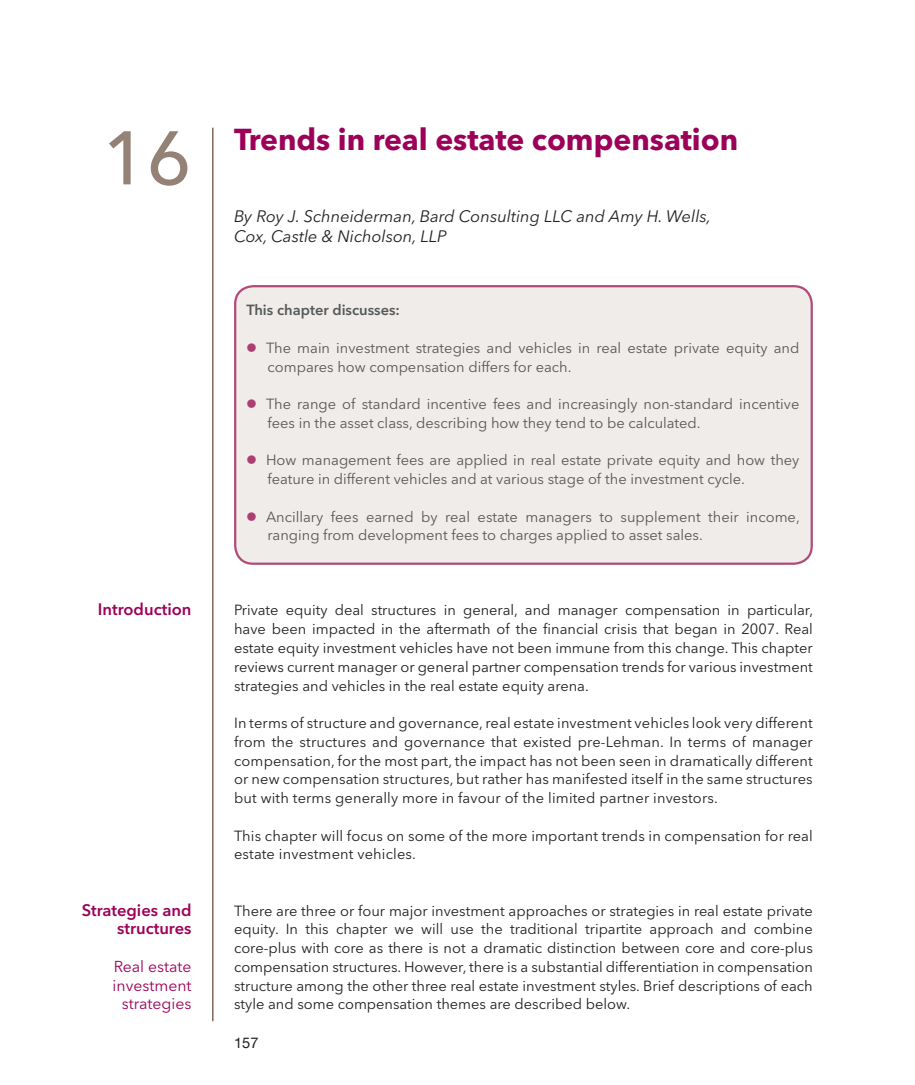
<style>
.page{position:relative;width:915px;height:1085px;background:#fff}
.page>*{position:absolute;margin:0;border:0;box-sizing:border-box;transform-origin:0 0}
.t1{font:500 75px "Avenir Next LT Pro";color:#948276}
.t2{font:700 30px "Avenir Next LT Pro";color:#9c0159}
.t3{font:italic 16.5px/19.8px "Avenir Next LT Pro";color:#231f20}
.t4{font:600 16.5px/18.8px "Avenir Next LT Pro";color:#9c0159;text-align:right}
.t5{font:15.75px/18.8px "Avenir Next LT Pro";color:#9c0159;text-align:center}
.t6{font:14.7px/18.8px "Avenir Next LT Pro";letter-spacing:.01em;color:#231f20;text-align:justify}
.t7{font:14.7px/18.8px "Avenir Next LT Pro";color:#57585a}
.t8{font:600 14.7px "Avenir Next LT Pro";color:#57585a}
.t9{font:14.7px "Helvetica Neue LT";color:#231f20}
</style>
<div class="page">
<hr style="left:212px;top:128px;width:1px;height:892px;background:#7c685b">
<div style="left:235px;top:286px;width:576px;height:277px;background:#efece9;border-radius:18px"></div>
<div style="left:234px;top:285px;width:578px;height:279px;border:2px solid #b24a79;border-radius:18px"></div>
<h1 class="t1" style="left:102px;top:113px;width:91px">16</h1>
<h2 class="t2" style="left:234px;top:121px;width:505px">Trends in real estate compensation</h2>
<p class="t3" style="left:234px;top:206px;width:478px">By Roy J. Schneiderman, Bard Consulting LLC and Amy H. Wells,<br>Cox, Castle &amp; Nicholson, LLP</p>
<p class="t4" style="left:98px;top:600px;width:95px">Introduction</p>
<p class="t4" style="left:82px;top:900px;width:111px">Strategies and structures</p>
<p class="t5" style="left:113px;top:956px;width:80px">Real estate investment strategies</p>
<p class="t8" style="left:246px;top:301px;width:155px">This chapter discusses:</p>
<p class="t7" style="left:266px;top:338px;width:534px">The main investment strategies and vehicles in real estate private equity and compares how compensation differs for each.</p>
<p class="t7" style="left:266px;top:394px;width:534px">The range of standard incentive fees and increasingly non-standard incentive fees in the asset class, describing how they tend to be calculated.</p>
<p class="t7" style="left:266px;top:451px;width:534px">How management fees are applied in real estate private equity and how they feature in different vehicles and at various stage of the investment cycle.</p>
<p class="t7" style="left:266px;top:507px;width:535px">Ancillary fees earned by real estate managers to supplement their income, ranging from development fees to charges applied to asset sales.</p>
<p class="t6" style="left:234px;top:601px;width:580px">Private equity deal structures in general, and manager compensation in particular, have been impacted in the aftermath of the financial crisis that began in 2007. Real estate equity investment vehicles have not been immune from this change. This chapter reviews current manager or general partner compensation trends for various investment strategies and vehicles in the real estate equity arena.</p>
<p class="t6" style="left:234px;top:713px;width:580px">In terms of structure and governance, real estate investment vehicles look very different from the structures and governance that existed pre-Lehman. In terms of manager compensation, for the most part, the impact has not been seen in dramatically different or new compensation structures, but rather has manifested itself in the same structures but with terms generally more in favour of the limited partner investors.</p>
<p class="t6" style="left:234px;top:826px;width:580px">This chapter will focus on some of the more important trends in compensation for real estate investment vehicles.</p>
<p class="t6" style="left:234px;top:901px;width:580px">There are three or four major investment approaches or strategies in real estate private equity. In this chapter we will use the traditional tripartite approach and combine core-plus with core as there is not a dramatic distinction between core and core-plus compensation structures. However, there is a substantial differentiation in compensation structure among the other three real estate investment styles. Brief descriptions of each style and some compensation themes are described below.</p>
<p class="t9" style="left:234px;top:1033px;width:26px">157</p>
</div>
